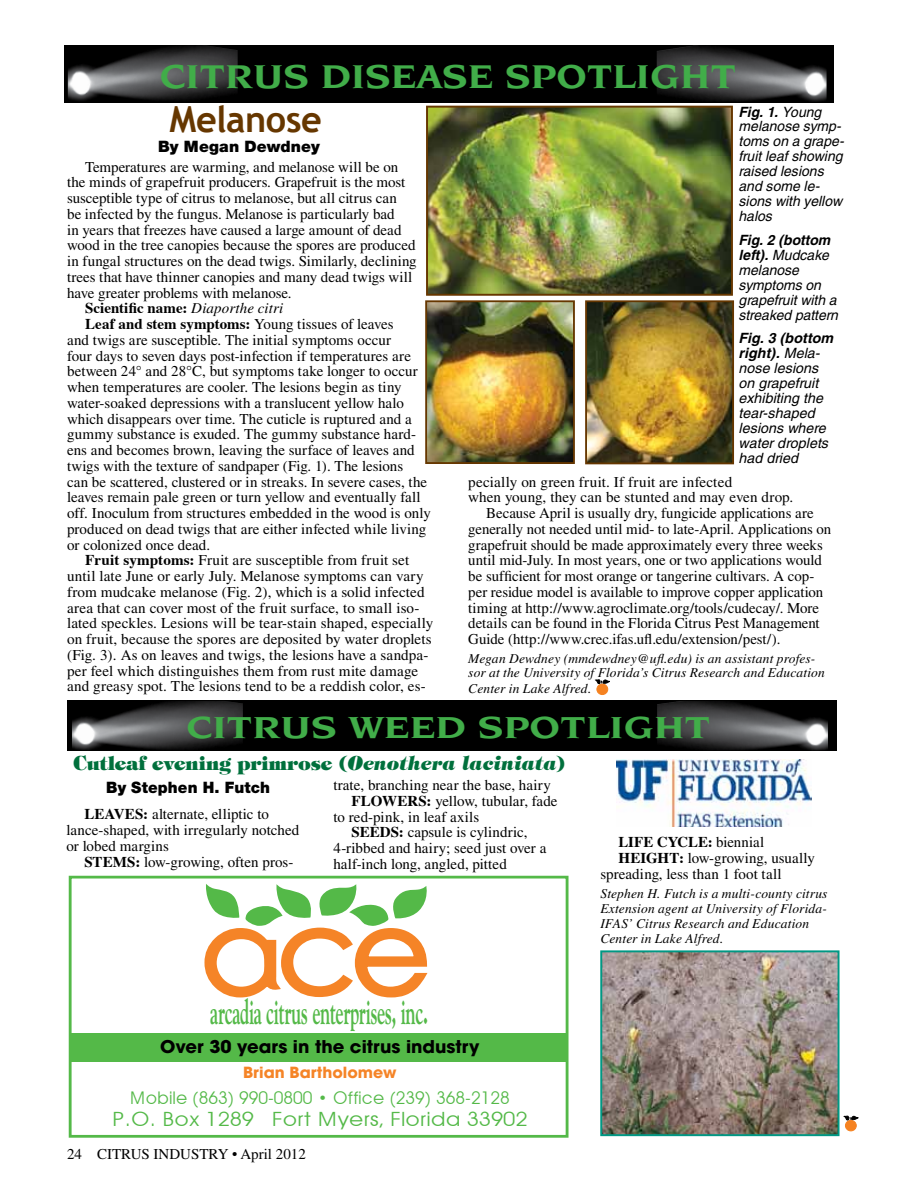
<style>
.page{position:relative;width:905px;height:1188px;background:#fff}
.page>*{position:absolute;margin:0;border:0;box-sizing:border-box;transform-origin:0 0}
.t1{font:700 36px "Trebuchet MS";letter-spacing:-.01em;color:#663700}
.t2{font:700 35.7px "Novarese";color:#41ad49;scale:1.18 1}
.t3{font:700 34.95px "Goudy";letter-spacing:-.025em;color:#54b948;scale:.53 1}
.t4{font:700 33px "Novarese";color:#41ad49;scale:1.28 1}
.t5{font:19.65px "Avant Garde";letter-spacing:-.005em;color:#54b948;scale:1.12 1}
.t6{font:800 19.5px "Tiffany";letter-spacing:.01em;color:#00703c;scale:.9 1}
.t7{font:17.4px "Avant Garde";color:#54b948}
.t8{font:700 17.4px "Avant Garde";color:#000}
.t9{font:900 15.75px "Helvetica Neue";letter-spacing:.01em;color:#000}
.t10{font:700 15.3px "Avant Garde";color:#f58427}
.t11{font:15px/16.2px "Times";color:#000}
.t12{font:700 15px "Times";color:#000}
.t13{font:15px "Times";letter-spacing:.02em;color:#000}
.t14{font:italic 14.25px/15px "Helvetica";color:#000}
.t15{font:italic 13.5px/15px "Times";letter-spacing:.01em;color:#000}
.s1{font-weight:400;font-style:italic}
.s2{font-weight:400}
.s3{font-weight:700}
.s4{font-style:italic}
</style>
<div class="page">
<div style="left:64px;top:45px;width:770px;height:57px;background:#000"></div>
<img style="left:68px;top:45px;width:170px;height:56px">
<img style="left:656px;top:45px;width:170px;height:57px">
<img style="left:616px;top:760px;width:195px;height:67px">
<div style="left:67px;top:701px;width:769px;height:50px;background:#000"></div>
<img style="left:72px;top:701px;width:171px;height:49px">
<img style="left:657px;top:701px;width:171px;height:50px">
<img style="left:603px;top:953px;width:233px;height:180px">
<div style="left:600px;top:950px;width:239px;height:186px;border:2px solid #009884"></div>
<img style="left:429px;top:109px;width:301px;height:184px">
<div style="left:426px;top:106px;width:307px;height:190px;border:2px solid #663700"></div>
<img style="left:428px;top:303px;width:144px;height:158px">
<div style="left:425px;top:300px;width:150px;height:164px;border:2px solid #663700"></div>
<img style="left:588px;top:303px;width:143px;height:158px">
<div style="left:585px;top:300px;width:149px;height:164px;border:2px solid #663700"></div>
<svg style="left:844px;top:1115px;width:13px;height:17px"></svg>
<div style="left:845px;top:1120px;width:11px;height:11px;background:#f58220;border-radius:50%"></div>
<div style="left:845px;top:1120px;width:11px;height:11px;border:1px solid #f58220;border-radius:50%"></div>
<svg style="left:843px;top:1116px;width:16px;height:4px"></svg>
<div style="left:597px;top:684px;width:10px;height:11px;background:#f58220;border-radius:50%"></div>
<div style="left:596px;top:684px;width:12px;height:11px;border:1px solid #f58220;border-radius:50%"></div>
<svg style="left:595px;top:679px;width:15px;height:5px"></svg>
<div style="left:69px;top:876px;width:499px;height:262px;border:3px solid #54b948"></div>
<svg style="left:204px;top:884px;width:224px;height:114px"></svg>
<div style="left:69px;top:1034px;width:498px;height:28px;background:#54b948"></div>
<h2 class="t2" style="left:160px;top:56px;width:490px">CITRUS DISEASE SPOTLIGHT</h2>
<h1 class="t1" style="left:169px;top:97px;width:154px">Melanose</h1>
<p class="t9" style="left:158px;top:137px;width:163px">By Megan Dewdney</p>
<p class="t11" style="left:85px;top:158px;width:314px">Temperatures are warming, and melanose will be on</p>
<p class="t11" style="left:67px;top:174px;width:340px">the minds of grapefruit producers. Grapefruit is the most</p>
<p class="t11" style="left:67px;top:190px;width:331px">susceptible type of citrus to melanose, but all citrus can</p>
<p class="t11" style="left:67px;top:206px;width:329px">be infected by the fungus. Melanose is particularly bad</p>
<p class="t11" style="left:67px;top:221px;width:336px">in years that freezes have caused a large amount of dead</p>
<p class="t11" style="left:67px;top:237px;width:350px">wood in the tree canopies because the spores are produced</p>
<p class="t11" style="left:67px;top:253px;width:351px">in fungal structures on the dead twigs. Similarly, declining</p>
<p class="t11" style="left:67px;top:269px;width:346px">trees that have thinner canopies and many dead twigs will</p>
<p class="t11" style="left:67px;top:284px;width:226px">have greater problems with melanose.</p>
<p class="t12" style="left:85px;top:299px;width:200px">Scientific name: <span class="s1">Diaporthe citri</span></p>
<p class="t12" style="left:85px;top:315px;width:310px">Leaf and stem symptoms: <span class="s2">Young tissues of leaves</span></p>
<p class="t11" style="left:67px;top:332px;width:326px">and twigs are susceptible. The initial symptoms occur</p>
<p class="t11" style="left:67px;top:348px;width:345px">four days to seven days post-infection if temperatures are</p>
<p class="t11" style="left:67px;top:363px;width:352px">between 24° and 28°C, but symptoms take longer to occur</p>
<p class="t11" style="left:67px;top:379px;width:336px">when temperatures are cooler. The lesions begin as tiny</p>
<p class="t11" style="left:67px;top:395px;width:338px">water-soaked depressions with a translucent yellow halo</p>
<p class="t11" style="left:67px;top:411px;width:346px">which disappears over time. The cuticle is ruptured and a</p>
<p class="t11" style="left:67px;top:426px;width:350px">gummy substance is exuded. The gummy substance hard-</p>
<p class="t11" style="left:67px;top:442px;width:349px">ens and becomes brown, leaving the surface of leaves and</p>
<p class="t11" style="left:67px;top:458px;width:337px">twigs with the texture of sandpaper (Fig. 1). The lesions</p>
<p class="t11" style="left:67px;top:474px;width:361px">can be scattered, clustered or in streaks. In severe cases, the</p>
<p class="t11" style="left:67px;top:489px;width:355px">leaves remain pale green or turn yellow and eventually fall</p>
<p class="t11" style="left:67px;top:505px;width:365px">off. Inoculum from structures embedded in the wood is only</p>
<p class="t11" style="left:67px;top:521px;width:360px">produced on dead twigs that are either infected while living</p>
<p class="t11" style="left:67px;top:537px;width:144px">or colonized once dead.</p>
<p class="t11" style="left:85px;top:552px;width:325px"><span class="s3">Fruit symptoms:</span> Fruit are susceptible from fruit set</p>
<p class="t11" style="left:67px;top:568px;width:358px">until late June or early July. Melanose symptoms can vary</p>
<p class="t11" style="left:67px;top:584px;width:359px">from mudcake melanose (Fig. 2), which is a solid infected</p>
<p class="t11" style="left:67px;top:600px;width:354px">area that can cover most of the fruit surface, to small iso-</p>
<p class="t11" style="left:67px;top:615px;width:368px">lated speckles. Lesions will be tear-stain shaped, especially</p>
<p class="t11" style="left:67px;top:631px;width:366px">on fruit, because the spores are deposited by water droplets</p>
<p class="t11" style="left:67px;top:647px;width:363px">(Fig. 3). As on leaves and twigs, the lesions have a sandpa-</p>
<p class="t11" style="left:67px;top:663px;width:352px">per feel which distinguishes them from rust mite damage</p>
<p class="t11" style="left:67px;top:678px;width:360px">and greasy spot. The lesions tend to be a reddish color, es-</p>
<p class="t14" style="left:738px;top:104px;width:107px"><span class="s3">Fig. 1.</span> Young melanose symp&shy;toms on a grape&shy;fruit leaf showing raised lesions and some le&shy;sions with yellow halos</p>
<p class="t14" style="left:738px;top:232px;width:101px"><span class="s3">Fig. 2 (bottom left).</span> Mudcake melanose symptoms on grapefruit with a streaked pattern</p>
<p class="t14" style="left:738px;top:331px;width:96px"><span class="s3">Fig. 3 (bottom right).</span> Mela&shy;nose lesions on grapefruit exhibiting the tear-shaped lesions where water droplets had dried</p>
<p class="t13" style="left:468px;top:473px;width:265px">pecially on green fruit. If fruit are infected</p>
<p class="t11" style="left:468px;top:489px;width:326px">when young, they can be stunted and may even drop.</p>
<p class="t11" style="left:486px;top:505px;width:329px">Because April is usually dry, fungicide applications are</p>
<p class="t11" style="left:468px;top:521px;width:364px">generally not needed until mid- to late-April. Applications on</p>
<p class="t11" style="left:468px;top:536px;width:356px">grapefruit should be made approximately every three weeks</p>
<p class="t11" style="left:468px;top:552px;width:355px">until mid-July. In most years, one or two applications would</p>
<p class="t11" style="left:468px;top:568px;width:347px">be sufficient for most orange or tangerine cultivars. A cop-</p>
<p class="t11" style="left:468px;top:584px;width:356px">per residue model is available to improve copper application</p>
<p class="t11" style="left:468px;top:599px;width:352px">timing at http://www.agroclimate.org/tools/cudecay/. More</p>
<p class="t11" style="left:468px;top:615px;width:353px">details can be found in the Florida Citrus Pest Management</p>
<p class="t11" style="left:468px;top:631px;width:314px">Guide (http://www.crec.ifas.ufl.edu/extension/pest/).</p>
<p class="t15" style="left:468px;top:651px;width:358px;line-height:14.2px">Megan Dewdney (mmdewdney@ufl.edu) is an assistant profes&shy;sor at the University of Florida’s Citrus Research and Education</p>
<p class="t15" style="left:468px;top:681px;width:125px">Center in Lake Alfred.</p>
<h3 class="t4" style="left:187px;top:709px;width:411px">CITRUS WEED SPOTLIGHT</h3>
<h3 class="t6" style="left:73px;top:750px;width:548px">Cutleaf evening primrose (<span class="s4">Oenothera laciniata</span>)</h3>
<p class="t9" style="left:106px;top:778px;width:165px">By Stephen H. Futch</p>
<p class="t11" style="left:66px;top:805px;width:234px;text-indent:18px"><span class="s3">LEAVES:</span> alternate, elliptic to lance-shaped, with irregularly notched or lobed margins</p>
<p class="t11" style="left:84px;top:854px;width:210px"><span class="s3">STEMS:</span> low-growing, often pros-</p>
<p class="t11" style="left:333px;top:777px;width:219px">trate, branching near the base, hairy</p>
<p class="t11" style="left:351px;top:793px;width:208px"><span class="s3">FLOWERS:</span> yellow, tubular, fade</p>
<p class="t11" style="left:333px;top:808px;width:147px">to red-pink, in leaf axils</p>
<p class="t11" style="left:351px;top:824px;width:177px"><span class="s3">SEEDS:</span> capsule is cylindric,</p>
<p class="t11" style="left:333px;top:840px;width:214px">4-ribbed and hairy; seed just over a</p>
<p class="t11" style="left:333px;top:856px;width:175px">half-inch long, angled, pitted</p>
<h3 class="t3" style="left:210px;top:991px;width:413px">arcadia citrus enterprises, inc.</h3>
<p class="t10" style="left:243px;top:1063px;width:155px">Brian Bartholomew</p>
<p class="t7" style="left:130px;top:1087px;width:381px">Mobile (863) 990-0800 • Office (239) 368-2128</p>
<h3 class="t5" style="left:112px;top:1107px;width:373px">P.O. Box 1289 Fort Myers, Florida 33902</h3>
<p class="t8" style="left:160px;top:1036px;width:321px">Over 30 years in the citrus industry</p>
<p class="t11" style="left:67px;top:1145px;width:240px">24 CITRUS INDUSTRY • April 2012</p>
<p class="t12" style="left:618px;top:833px;width:147px">LIFE CYCLE: <span class="s2">biennial</span></p>
<p class="t11" style="left:618px;top:850px;width:198px"><span class="s3">HEIGHT:</span> low-growing, usually</p>
<p class="t11" style="left:600px;top:865px;width:183px">spreading, less than 1 foot tall</p>
<p class="t15" style="left:600px;top:886px;width:229px">Stephen H. Futch is a multi-county citrus Extension agent at University of Florida-IFAS’ Citrus Research and Education Center in Lake Alfred.</p>
</div>
